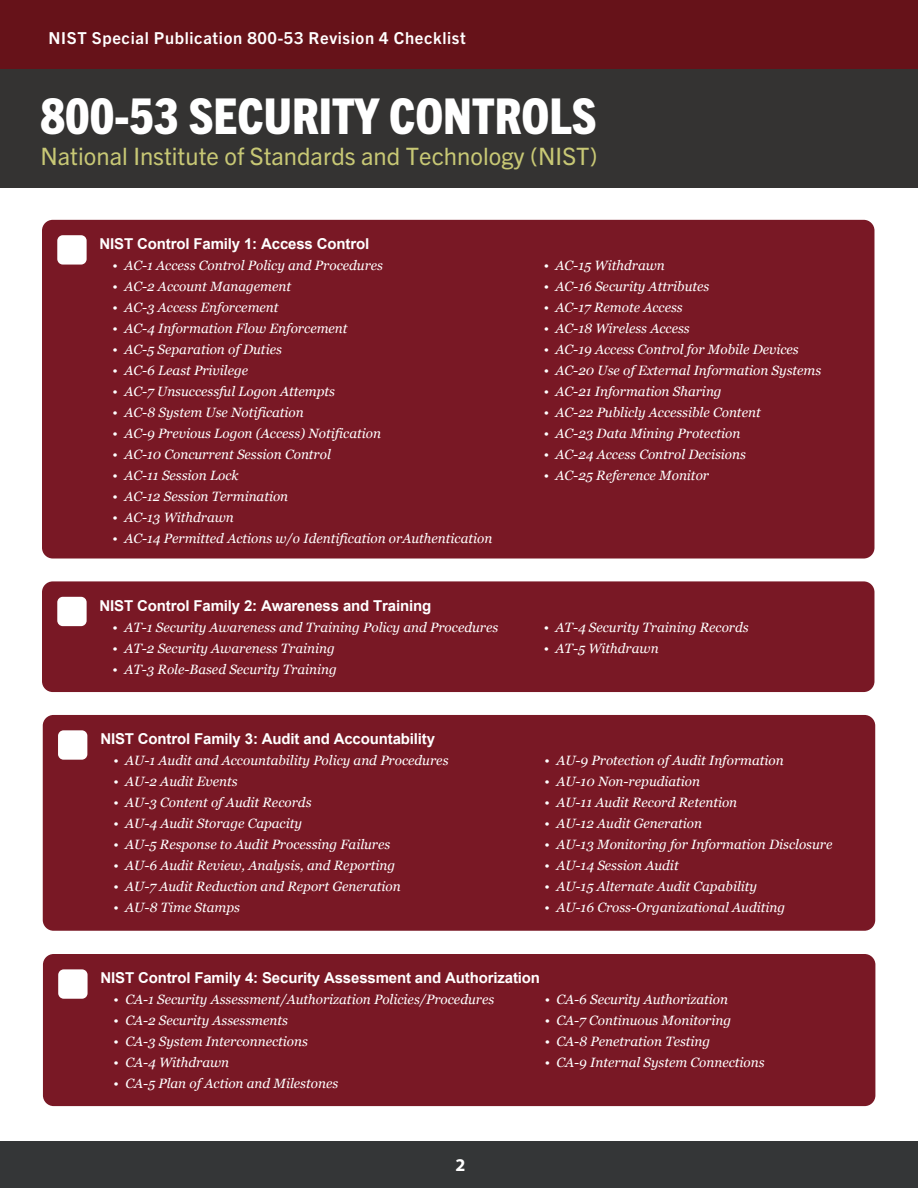
<style>
.page{position:relative;width:918px;height:1188px;background:#fff}
.page>*{position:absolute;margin:0;border:0;box-sizing:border-box;transform-origin:0 0}
.t1{font:800 condensed 49.5px "Trade Gothic Next LT Pro";color:#fff}
.t2{font:24px "Trade Gothic Next LT Pro";color:#c8c875}
.t3{font:700 18px "Myriad Pro";color:#fff}
.t4{font:700 16.5px "Trade Gothic Next LT Pro";letter-spacing:.04em;color:#fff}
.t5{font:700 15px "Arial";letter-spacing:-.01em;color:#fff}
.t6{font:italic 13.5px "Georgia";color:#fff}
</style>
<div class="page">
<div style="left:0;top:0;width:918px;height:69px;background:#661219"></div>
<div style="left:0;top:1141px;width:918px;height:47px;background:#343637"></div>
<div style="left:0;top:69px;width:918px;height:119px;background:#343332"></div>
<div style="left:42px;top:220px;width:832px;height:339px;background:#791825;border-radius:11px"></div>
<div style="left:57px;top:235px;width:30px;height:30px;background:#fff;border-radius:6px"></div>
<div style="left:42px;top:581px;width:832px;height:111px;background:#791825;border-radius:11px"></div>
<div style="left:57px;top:597px;width:30px;height:29px;background:#fff;border-radius:6px"></div>
<div style="left:43px;top:715px;width:832px;height:216px;background:#791825;border-radius:11px"></div>
<div style="left:58px;top:730px;width:29px;height:30px;background:#fff;border-radius:6px"></div>
<div style="left:43px;top:954px;width:832px;height:152px;background:#791825;border-radius:11px"></div>
<div style="left:58px;top:969px;width:30px;height:30px;background:#fff;border-radius:6px"></div>
<p class="t4" style="left:49px;top:26px;width:419px">NIST Special Publication 800-53 Revision 4 Checklist</p>
<h1 class="t1" style="left:41px;top:82px;width:558px">800-53 SECURITY CONTROLS</h1>
<h2 class="t2" style="left:41px;top:140px;width:559px">National Institute of Standards and Technology (NIST)</h2>
<p class="t5" style="left:100px;top:234px;width:271px">NIST Control Family 1: Access Control</p>
<p class="t6" style="left:113px;top:255px;width:272px">• AC-1 Access Control Policy and Procedures</p>
<p class="t6" style="left:113px;top:276px;width:180px">• AC-2 Account Management</p>
<p class="t6" style="left:113px;top:297px;width:167px">• AC-3 Access Enforcement</p>
<p class="t6" style="left:113px;top:318px;width:236px">• AC-4 Information Flow Enforcement</p>
<p class="t6" style="left:113px;top:339px;width:171px">• AC-5 Separation of Duties</p>
<p class="t6" style="left:113px;top:360px;width:137px">• AC-6 Least Privilege</p>
<p class="t6" style="left:113px;top:381px;width:224px">• AC-7 Unsuccessful Logon Attempts</p>
<p class="t6" style="left:113px;top:402px;width:193px">• AC-8 System Use Notification</p>
<p class="t6" style="left:113px;top:424px;width:270px">• AC-9 Previous Logon (Access) Notification</p>
<p class="t6" style="left:113px;top:445px;width:220px">• AC-10 Concurrent Session Control</p>
<p class="t6" style="left:113px;top:466px;width:128px">• AC-11 Session Lock</p>
<p class="t6" style="left:113px;top:487px;width:177px">• AC-12 Session Termination</p>
<p class="t6" style="left:113px;top:508px;width:123px">• AC-13 Withdrawn</p>
<p class="t6" style="left:113px;top:529px;width:381px">• AC-14 Permitted Actions w/o Identification orAuthentication</p>
<p class="t5" style="left:100px;top:595px;width:333px">NIST Control Family 2: Awareness and Training</p>
<p class="t6" style="left:113px;top:617px;width:387px">• AT-1 Security Awareness and Training Policy and Procedures</p>
<p class="t6" style="left:113px;top:638px;width:224px">• AT-2 Security Awareness Training</p>
<p class="t6" style="left:113px;top:659px;width:226px">• AT-3 Role-Based Security Training</p>
<p class="t5" style="left:100px;top:729px;width:336px">NIST Control Family 3: Audit and Accountability</p>
<p class="t6" style="left:113px;top:751px;width:337px">• AU-1 Audit and Accountability Policy and Procedures</p>
<p class="t6" style="left:113px;top:772px;width:126px">• AU-2 Audit Events</p>
<p class="t6" style="left:113px;top:793px;width:200px">• AU-3 Content of Audit Records</p>
<p class="t6" style="left:113px;top:814px;width:190px">• AU-4 Audit Storage Capacity</p>
<p class="t6" style="left:113px;top:835px;width:279px">• AU-5 Response to Audit Processing Failures</p>
<p class="t6" style="left:113px;top:856px;width:283px">• AU-6 Audit Review, Analysis, and Reporting</p>
<p class="t6" style="left:113px;top:877px;width:289px">• AU-7 Audit Reduction and Report Generation</p>
<p class="t6" style="left:113px;top:898px;width:128px">• AU-8 Time Stamps</p>
<p class="t6" style="left:544px;top:256px;width:123px">• AC-15 Withdrawn</p>
<p class="t6" style="left:544px;top:277px;width:167px">• AC-16 Security Attributes</p>
<p class="t6" style="left:544px;top:298px;width:140px">• AC-17 Remote Access</p>
<p class="t6" style="left:544px;top:319px;width:147px">• AC-18 Wireless Access</p>
<p class="t6" style="left:544px;top:340px;width:256px">• AC-19 Access Control for Mobile Devices</p>
<p class="t6" style="left:544px;top:361px;width:279px">• AC-20 Use of External Information Systems</p>
<p class="t6" style="left:544px;top:382px;width:179px">• AC-21 Information Sharing</p>
<p class="t6" style="left:544px;top:403px;width:218px">• AC-22 Publicly Accessible Content</p>
<p class="t6" style="left:544px;top:424px;width:198px">• AC-23 Data Mining Protection</p>
<p class="t6" style="left:544px;top:445px;width:204px">• AC-24 Access Control Decisions</p>
<p class="t6" style="left:544px;top:466px;width:167px">• AC-25 Reference Monitor</p>
<p class="t6" style="left:544px;top:617px;width:206px">• AT-4 Security Training Records</p>
<p class="t6" style="left:544px;top:638px;width:116px">• AT-5 Withdrawn</p>
<p class="t6" style="left:545px;top:751px;width:241px">• AU-9 Protection of Audit Information</p>
<p class="t6" style="left:545px;top:772px;width:157px">• AU-10 Non-repudiation</p>
<p class="t6" style="left:545px;top:793px;width:194px">• AU-11 Audit Record Retention</p>
<p class="t6" style="left:545px;top:814px;width:159px">• AU-12 Audit Generation</p>
<p class="t6" style="left:545px;top:835px;width:289px">• AU-13 Monitoring for Information Disclosure</p>
<p class="t6" style="left:545px;top:856px;width:136px">• AU-14 Session Audit</p>
<p class="t6" style="left:545px;top:877px;width:214px">• AU-15 Alternate Audit Capability</p>
<p class="t6" style="left:545px;top:898px;width:242px">• AU-16 Cross-Organizational Auditing</p>
<p class="t5" style="left:101px;top:968px;width:441px">NIST Control Family 4: Security Assessment and Authorization</p>
<p class="t6" style="left:114px;top:990px;width:382px">• CA-1 Security Assessment/Authorization Policies/Procedures</p>
<p class="t6" style="left:114px;top:1011px;width:176px">• CA-2 Security Assessments</p>
<p class="t6" style="left:114px;top:1032px;width:196px">• CA-3 System Interconnections</p>
<p class="t6" style="left:114px;top:1053px;width:117px">• CA-4 Withdrawn</p>
<p class="t6" style="left:114px;top:1074px;width:226px">• CA-5 Plan of Action and Milestones</p>
<p class="t6" style="left:545px;top:990px;width:185px">• CA-6 Security Authorization</p>
<p class="t6" style="left:545px;top:1011px;width:188px">• CA-7 Continuous Monitoring</p>
<p class="t6" style="left:545px;top:1032px;width:167px">• CA-8 Penetration Testing</p>
<p class="t6" style="left:545px;top:1053px;width:221px">• CA-9 Internal System Connections</p>
<h3 class="t3" style="left:456px;top:1154px;width:11px">2</h3>
</div>
